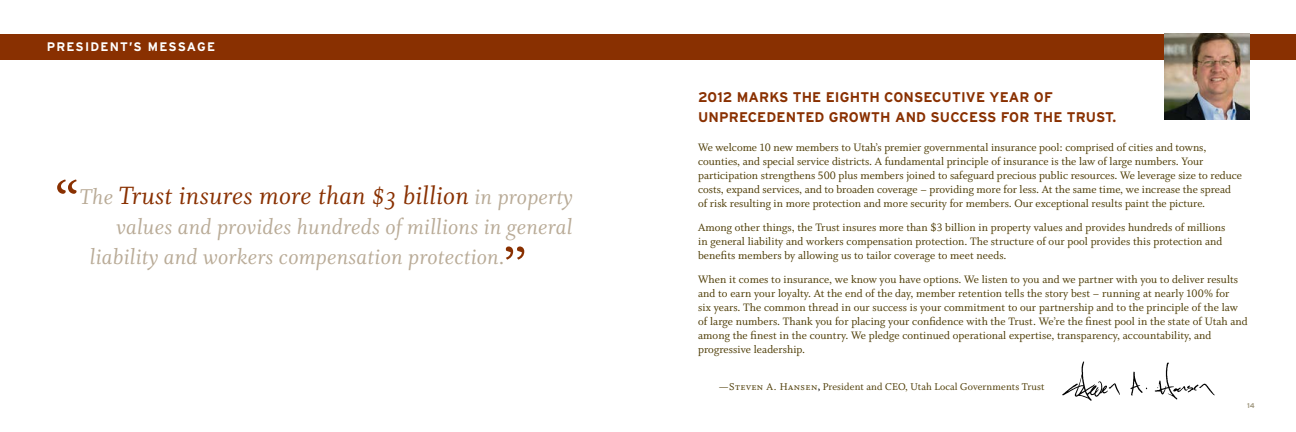
<style>
.page{position:relative;width:1296px;height:432px;background:#fff}
.page>*{position:absolute;margin:0;border:0;box-sizing:border-box;transform-origin:0 0}
.t1{font:62px "Whitman Roman LF";color:#893001}
.t2{font:62px "Minion Pro";color:#893001}
.t3{font:28px "Whitman Italic Os F";letter-spacing:.01em;color:#893001}
.t4{font:24px/30px "Whitman Italic Os F";letter-spacing:.01em;color:#b9ab97}
.t5{font:700 14px "Interstate";letter-spacing:.01em;color:#893001}
.t6{font:700 12.4px "Interstate";letter-spacing:.1em;color:#fff}
.t7{font:12px/14px "Whitman Roman LF";letter-spacing:.005em;color:#4b3900}
.t8{font:11px "Whitman Roman LF";letter-spacing:.01em;color:#4b3900}
.t9{font:700 7px "Interstate";color:#a39b83}
.s1{font-size:24px;color:#b9ab97}
.s2{font-family:"Whitman Small Caps Os F"}
.s3{font-family:"Minion Pro";color:#000}
</style>
<div class="page">
<img style="left:1062px;top:361px;width:153px;height:40px">
<div style="left:0;top:34px;width:1296px;height:26px;background:#893001"></div>
<img style="left:1165px;top:34px;width:84px;height:85px">
<p class="t6" style="left:47px;top:40px;width:170px">PRESIDENT’S MESSAGE</p>
<h1 class="t2" style="left:55px;top:163px;width:26px">“</h1>
<h2 class="t3" style="left:79px;top:180px;width:495px"><span class="s1">The</span> Trust insures more than $3 billion <span class="s1">in property</span></h2>
<h3 class="t4" style="left:90px;top:212px;width:484px;text-indent:26px">values and provides hundreds of millions in general liability and workers compensation protection.</h3>
<h1 class="t1" style="left:503px;top:234px;width:25px">”</h1>
<p class="t5" style="left:698px;top:89px;width:50px">2012 MARKS</p>
<p class="t5" style="left:793px;top:89px;width:11px">THE</p>
<p class="t5" style="left:826px;top:89px;width:35px">EIGHTH</p>
<p class="t5" style="left:884px;top:89px;width:20px">CONSE</p>
<p class="t5" style="left:932px;top:89px;width:69px">CUTIVE YEAR</p>
<p class="t5" style="left:1034px;top:89px;width:10px">OF</p>
<p class="t5" style="left:698px;top:109px;width:11px">UNPRE</p>
<p class="t5" style="left:748px;top:109px;width:39px">CEDENTE</p>
<p class="t5" style="left:815px;top:109px;width:36px">D GROWTH</p>
<p class="t5" style="left:895px;top:109px;width:84px">AN D SUCCESS</p>
<p class="t5" style="left:1001px;top:109px;width:10px">FOR</p>
<p class="t5" style="left:1034px;top:109px;width:11px">THE</p>
<p class="t5" style="left:1067px;top:109px;width:20px">TRUST</p>
<p class="t5" style="left:1112px;top:109px;width:5px">.</p>
<p class="t7" style="left:698px;top:141px;width:545px">We welcome 10 new members to Utah’s premier governmental insurance pool: comprised of cities and towns, counties, and special service districts. A fundamental principle of insurance is the law of large numbers. Your participation strengthens 500 plus members joined to safeguard precious public resources. We leverage size to reduce costs, expand services, and to broaden coverage – providing more for less. At the same time, we increase the spread of risk resulting in more protection and more security for members. Our exceptional results paint the picture.</p>
<p class="t7" style="left:698px;top:221px;width:529px">Among other things, the Trust insures more than $3 billion in property values and provides hundreds of millions in general liability and workers compensation protection. The structure of our pool provides this protection and benefits members by allowing us to tailor coverage to meet needs.</p>
<p class="t7" style="left:698px;top:273px;width:551px">When it comes to insurance, we know you have options. We listen to you and we partner with you to deliver results and to earn your loyalty. At the end of the day, member retention tells the story best – running at nearly 100% for<br>six years. The common thread in our success is your commitment to our partnership and to the principle of the law of large numbers. Thank you for placing your confidence with the Trust. We’re the finest pool in the state of Utah and among the finest in the country. We pledge continued operational expertise, transparency, accountability, and progressive leadership.</p>
<p class="t8" style="left:719px;top:380px;width:327px"><span class="s2">—Steven A. Hansen</span><span class="s3">,</span> President and CEO, Utah Local Governments Trust</p>
<p class="t9" style="left:1247px;top:401px;width:9px">14</p>
</div>
